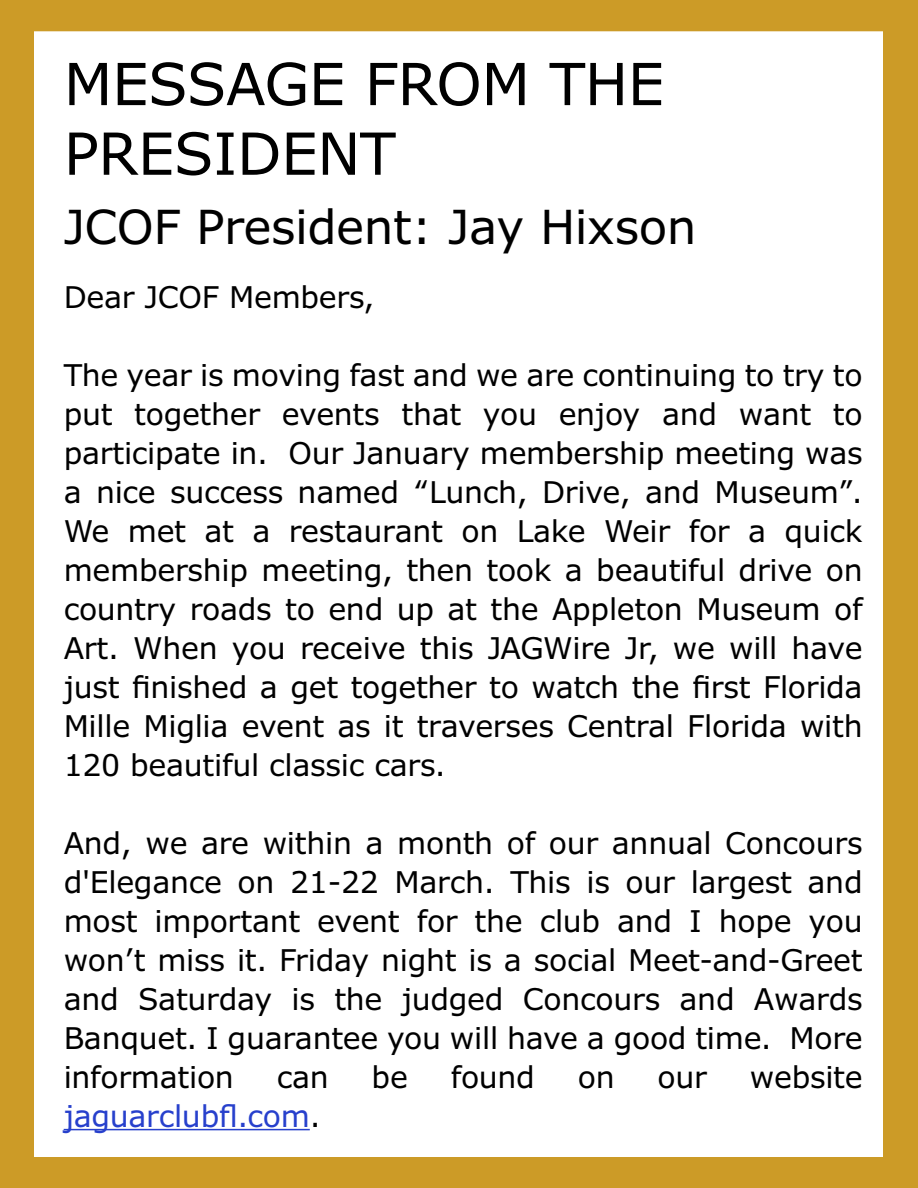
<style>
.page{position:relative;width:918px;height:1188px;background:#cc9b27}
.page>*{position:absolute;margin:0;border:0;box-sizing:border-box;transform-origin:0 0}
.t1{font:58.05px/69.6px "Verdana Pro";letter-spacing:-.01em;color:#000}
.t2{font:47.1px "Verdana Pro";letter-spacing:-.01em;color:#000}
.t3{font:30px/39px "Verdana Pro";letter-spacing:-.01em;color:#000;text-align:justify}
.t4{font:30px "Verdana Pro";letter-spacing:-.01em;color:#2740cc}
.s1{color:#000}
</style>
<div class="page">
<div style="left:34px;top:32px;width:849px;height:1125px;background:#fff"></div>
<hr style="left:64px;top:1129px;width:246px;height:1px;background:#2740cc">
<h1 class="t1" style="left:64px;top:50px;width:602px">MESSAGE FROM THE<br>PRESIDENT</h1>
<h2 class="t2" style="left:64px;top:197px;width:634px">JCOF President: Jay Hixson</h2>
<p class="t3" style="left:64px;top:278px;width:312px">Dear JCOF Members,</p>
<p class="t3" style="left:64px;top:356px;width:801px">The year is moving fast and we are continuing to try to put together events that you enjoy and want to participate in. Our January membership meeting was a nice success named “Lunch, Drive, and Museum”.<br>We met at a restaurant on Lake Weir for a quick membership meeting, then took a beautiful drive on country roads to end up at the Appleton Museum of Art. When you receive this JAGWire Jr, we will have just finished a get together to watch the first Florida Mille Miglia event as it traverses Central Florida with 120 beautiful classic cars.</p>
<p class="t3" style="left:64px;top:824px;width:801px">And, we are within a month of our annual Concours d'Elegance on 21-22 March. This is our largest and most important event for the club and I hope you won’t miss it. Friday night is a social Meet-and-Greet and Saturday is the judged Concours and Awards Banquet. I guarantee you will have a good time. More information</p>
<p class="t3" style="left:277px;top:1058px;width:54px">can</p>
<p class="t3" style="left:372px;top:1058px;width:38px">be</p>
<p class="t3" style="left:451px;top:1058px;width:86px">found</p>
<p class="t3" style="left:578px;top:1058px;width:38px">on</p>
<p class="t3" style="left:658px;top:1058px;width:51px">our</p>
<p class="t3" style="left:750px;top:1058px;width:114px">website</p>
<p class="t4" style="left:64px;top:1097px;width:259px">jaguarclubfl.com<span class="s1">.</span></p>
</div>
